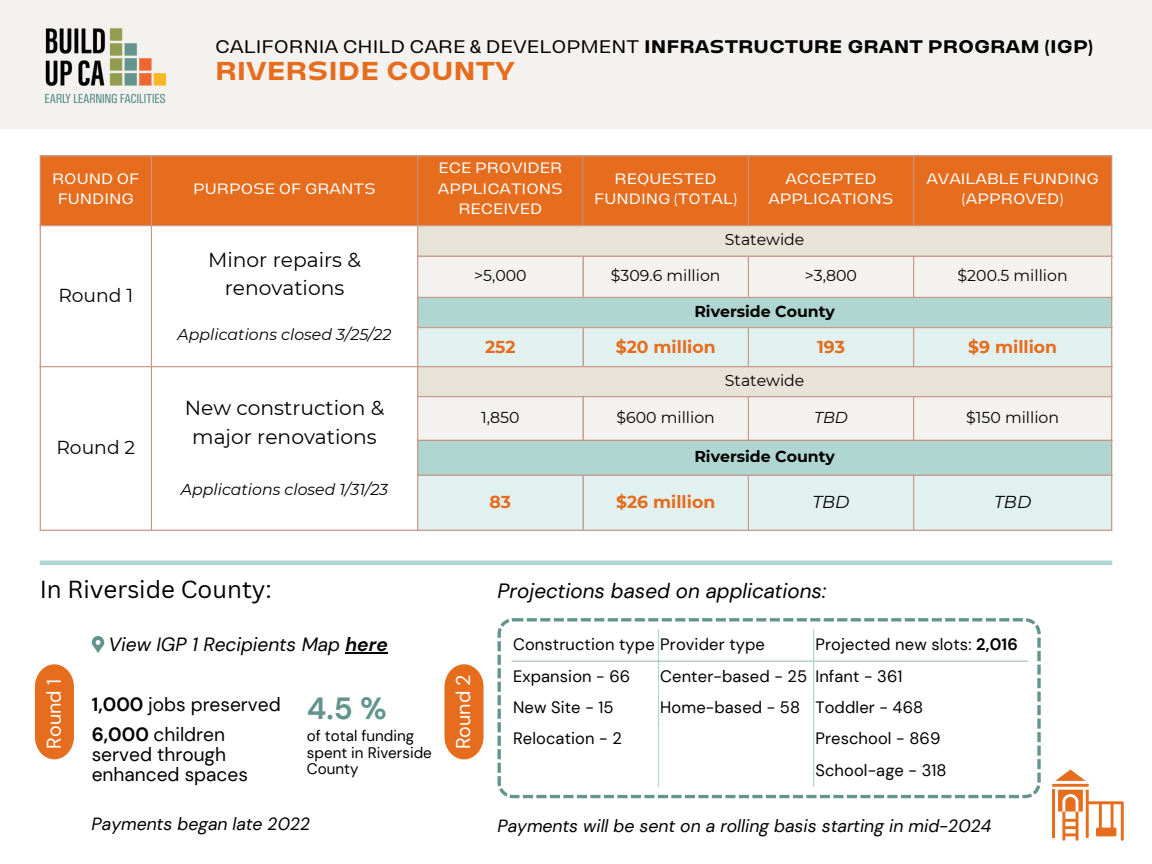
<style>
.page{position:relative;width:1152px;height:864px;background:#fff}
.page>*{position:absolute;margin:0;border:0;box-sizing:border-box;transform-origin:0 0}
.t1{font:700 30.6px "DM Sans";color:#63948e}
.t2{font:700 expanded 25.8px "Lazord";color:#e66c1e}
.t3{font:24px "Canva Sans";color:#000}
.t4{font:italic 20.55px "DM Sans";color:#000}
.t5{font:20.25px/28.2px "Montserrat";color:#000;text-align:center}
.t6{font:19.8px "DM Sans";color:#fff}
.t7{font:19.2px/20.2px "DM Sans";color:#000}
.t8{font:italic 19.2px "DM Sans";color:#000}
.t9{font:18.75px "Montserrat";color:#000}
.t10{font:expanded 18.15px "Lazord";color:#000}
.t11{font:italic 17.7px "DM Sans";color:#000}
.t12{font:700 17.25px "Montserrat";color:#e66c1e}
.t13{font:italic 17.25px "Montserrat";color:#000}
.t14{font:16.5px "DM Sans";letter-spacing:.01em;color:#000}
.t15{font:15.75px "Montserrat";color:#000}
.t16{font:italic 15.75px "Montserrat";color:#000}
.t17{font:700 15.75px "Montserrat";color:#000}
.t18{font:15.15px/16.4px "DM Sans";color:#000}
.t19{font:expanded 15px/20.2px "Lazord";color:#fff;text-align:center}
.s1{font-weight:700}
</style>
<div class="page">
<svg style="left:498px;top:618px;width:543px;height:180px"></svg>
<div style="left:41px;top:157px;width:1070px;height:68px;background:#e66c1e"></div>
<svg style="left:41px;top:226px;width:376px;height:304px"></svg>
<div style="left:418px;top:226px;width:693px;height:30px;background:#e8e3d8"></div>
<div style="left:418px;top:257px;width:693px;height:40px;background:#f4f2ee"></div>
<div style="left:418px;top:298px;width:693px;height:29px;background:#b0d6d1"></div>
<svg style="left:418px;top:328px;width:693px;height:202px;background:#dde9e5"></svg>
<hr style="left:40px;top:157px;width:1px;height:373px;background:#cb998a">
<hr style="left:151px;top:157px;width:1px;height:373px;background:#cb998a">
<hr style="left:417px;top:157px;width:1px;height:373px;background:#cb998a">
<hr style="left:582px;top:157px;width:2px;height:68px;background:#cb998a">
<hr style="left:582px;top:257px;width:2px;height:40px;background:#cb998a">
<hr style="left:582px;top:328px;width:2px;height:38px;background:#cb998a">
<hr style="left:582px;top:397px;width:2px;height:43px;background:#cb998a">
<hr style="left:582px;top:476px;width:2px;height:54px;background:#cb998a">
<hr style="left:748px;top:157px;width:1px;height:68px;background:#cb998a">
<hr style="left:748px;top:257px;width:1px;height:40px;background:#cb998a">
<hr style="left:748px;top:328px;width:1px;height:38px;background:#cb998a">
<hr style="left:748px;top:397px;width:1px;height:43px;background:#cb998a">
<hr style="left:748px;top:476px;width:1px;height:54px;background:#cb998a">
<hr style="left:913px;top:157px;width:1px;height:68px;background:#cb998a">
<hr style="left:913px;top:257px;width:1px;height:40px;background:#cb998a">
<hr style="left:913px;top:328px;width:1px;height:38px;background:#cb998a">
<hr style="left:913px;top:397px;width:1px;height:43px;background:#cb998a">
<hr style="left:913px;top:476px;width:1px;height:54px;background:#cb998a">
<hr style="left:1111px;top:157px;width:1px;height:373px;background:#cb998a">
<hr style="left:40px;top:155px;width:1072px;height:2px;background:#cb998a">
<hr style="left:40px;top:225px;width:1072px;height:1px;background:#cb998a">
<hr style="left:417px;top:256px;width:695px;height:1px;background:#cb998a">
<hr style="left:417px;top:297px;width:695px;height:1px;background:#cb998a">
<hr style="left:417px;top:327px;width:695px;height:1px;background:#cb998a">
<hr style="left:40px;top:366px;width:1072px;height:1px;background:#cb998a">
<hr style="left:417px;top:396px;width:695px;height:1px;background:#cb998a">
<hr style="left:417px;top:440px;width:695px;height:1px;background:#cb998a">
<hr style="left:417px;top:475px;width:695px;height:1px;background:#cb998a">
<hr style="left:40px;top:530px;width:1072px;height:1px;background:#cb998a">
<div style="left:0;top:0;width:1152px;height:129px;background:#f4f2ee"></div>
<img style="left:45px;top:28px;width:121px;height:76px">
<hr style="left:40px;top:561px;width:1072px;height:4px;background:#b0d6d1">
<svg style="left:35px;top:664px;width:39px;height:95px;background:#e87b35"></svg>
<svg style="left:444px;top:664px;width:40px;height:95px;background:#e97e39"></svg>
<svg style="left:1052px;top:770px;width:72px;height:70px"></svg>
<hr style="left:658px;top:662px;width:1px;height:62px;background:#b0d6d1">
<hr style="left:813px;top:724px;width:1px;height:31px;background:#b0d6d1">
<hr style="left:658px;top:630px;width:1px;height:30px;background:#b0d6d1">
<hr style="left:658px;top:724px;width:1px;height:63px;background:#b0d6d1">
<hr style="left:813px;top:630px;width:1px;height:94px;background:#b0d6d1">
<hr style="left:813px;top:755px;width:1px;height:32px;background:#b0d6d1">
<hr style="left:512px;top:660px;width:516px;height:2px;background:#b0d6d1">
<svg style="left:92px;top:636px;width:12px;height:17px"></svg>
<hr style="left:346px;top:652px;width:42px;height:1px;background:#000">
<p class="t10" style="left:215px;top:37px;width:880px">CALIFORNIA CHILD CARE &amp; DEVELOPMENT <span class="s1">INFRASTRUCTURE GRANT PROGRAM (IGP)</span></p>
<p class="t2" style="left:215px;top:58px;width:302px">RIVERSIDE COUNTY</p>
<h4 class="t19" style="left:52px;top:168px;width:89px">ROUND OF<br>FUNDING</h4>
<p class="t19" style="left:193px;top:178px;width:184px">PURPOSE OF GRANTS</p>
<p class="t9" style="left:58px;top:283px;width:76px">Round 1</p>
<p class="t9" style="left:56px;top:436px;width:80px">Round 2</p>
<p class="t5" style="left:208px;top:245px;width:154px">Minor repairs &amp; renovations</p>
<p class="t16" style="left:178px;top:324px;width:215px">Applications closed 3/25/22</p>
<p class="t5" style="left:185px;top:394px;width:201px">New construction &amp; major renovations</p>
<p class="t16" style="left:181px;top:480px;width:209px">Applications closed 1/31/23</p>
<p class="t3" style="left:40px;top:572px;width:234px">In Riverside County:</p>
<p class="t19" style="left:438px;top:158px;width:127px">ECE PROVIDER<br>APPLICATIONS<br>RECEIVED</p>
<p class="t19" style="left:594px;top:168px;width:144px">REQUESTED<br>FUNDING (TOTAL)</p>
<p class="t19" style="left:768px;top:168px;width:127px">ACCEPTED<br>APPLICATIONS</p>
<p class="t19" style="left:926px;top:168px;width:174px">AVAILABLE FUNDING (APPROVED)</p>
<p class="t15" style="left:725px;top:230px;width:81px">Statewide</p>
<p class="t15" style="left:474px;top:266px;width:54px">&gt;5,000</p>
<p class="t15" style="left:611px;top:266px;width:111px">$309.6 million</p>
<p class="t15" style="left:805px;top:266px;width:54px">&gt;3,800</p>
<p class="t15" style="left:958px;top:266px;width:112px">$200.5 million</p>
<p class="t17" style="left:694px;top:302px;width:142px">Riverside County</p>
<p class="t12" style="left:485px;top:336px;width:32px">252</p>
<p class="t12" style="left:616px;top:336px;width:101px">$20 million</p>
<p class="t12" style="left:817px;top:336px;width:29px">193</p>
<p class="t12" style="left:968px;top:336px;width:90px">$9 million</p>
<p class="t15" style="left:725px;top:371px;width:81px">Statewide</p>
<p class="t15" style="left:481px;top:408px;width:40px">1,850</p>
<p class="t15" style="left:616px;top:408px;width:100px">$600 million</p>
<p class="t16" style="left:814px;top:408px;width:35px">TBD</p>
<p class="t15" style="left:966px;top:408px;width:95px">$150 million</p>
<p class="t17" style="left:694px;top:447px;width:142px">Riverside County</p>
<p class="t12" style="left:490px;top:492px;width:23px">83</p>
<p class="t12" style="left:616px;top:492px;width:101px">$26 million</p>
<p class="t13" style="left:812px;top:492px;width:39px">TBD</p>
<p class="t13" style="left:994px;top:492px;width:39px">TBD</p>
<p class="t4" style="left:498px;top:578px;width:330px">Projections based on applications:</p>
<p class="t8" style="left:109px;top:632px;width:281px">View IGP 1 Recipients Map <span class="s1">here</span></p>
<p class="t6" style="left:41px;top:749px;width:71px;rotate:-90deg">Round 1</p>
<p class="t6" style="left:451px;top:749px;width:77px;rotate:-90deg">Round 2</p>
<p class="t1" style="left:307px;top:688px;width:81px">4.5 %</p>
<p class="t18" style="left:307px;top:728px;width:127px">of total funding spent in Riverside<br>County</p>
<p class="t7" style="left:92px;top:694px;width:190px"><span class="s1">1,000</span> jobs preserved</p>
<p class="t7" style="left:92px;top:724px;width:158px"><span class="s1">6,000</span> children served through enhanced spaces</p>
<p class="t14" style="left:513px;top:633px;width:254px">Construction type Provider type</p>
<h3 class="t14" style="left:815px;top:633px;width:204px">Projected new slots: <span class="s1">2,016</span></h3>
<h3 class="t14" style="left:513px;top:665px;width:119px">Expansion - 66</h3>
<p class="t14" style="left:660px;top:665px;width:148px">Center-based - 25</p>
<h3 class="t14" style="left:815px;top:665px;width:89px">Infant - 361</h3>
<h3 class="t14" style="left:513px;top:696px;width:102px">New Site - 15</h3>
<h3 class="t14" style="left:660px;top:696px;width:142px">Home-based - 58</h3>
<h1 class="t14" style="left:815px;top:696px;width:109px">Toddler - 468</h1>
<p class="t14" style="left:513px;top:728px;width:110px">Relocation - 2</p>
<h5 class="t14" style="left:815px;top:728px;width:127px">Preschool - 869</h5>
<h3 class="t14" style="left:815px;top:759px;width:133px">School-age - 318</h3>
<p class="t11" style="left:92px;top:813px;width:220px">Payments began late 2022</p>
<p class="t11" style="left:498px;top:814px;width:495px">Payments will be sent on a rolling basis starting in mid-2024</p>
</div>
